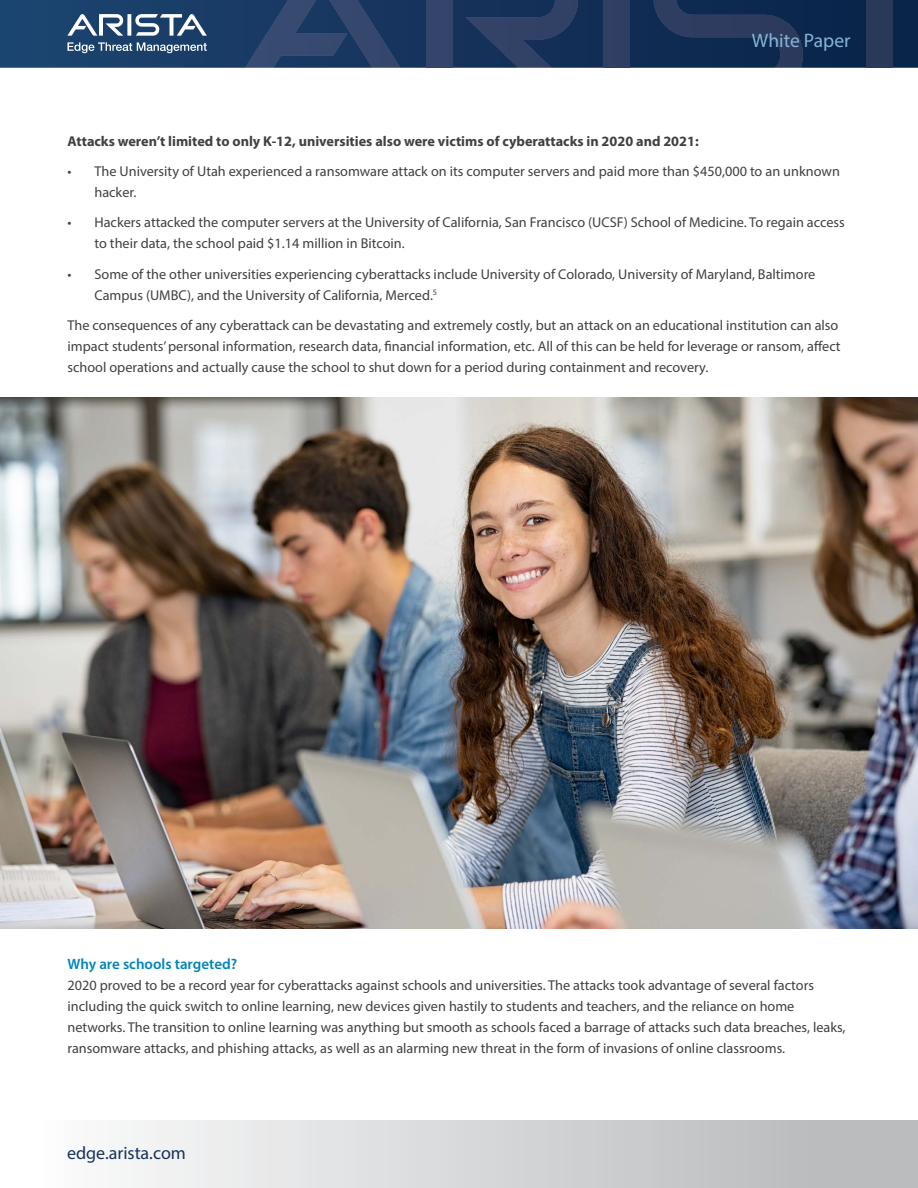
<style>
.page{position:relative;width:918px;height:1188px;background:#fff}
.page>*{position:absolute;margin:0;border:0;box-sizing:border-box;transform-origin:0 0}
.t1{font:19.5px "Myriad Pro";color:#86b4d6}
.t2{font:18px "Myriad Pro";color:#16325c}
.t3{font:600 15px "Myriad Pro";color:#0085b8}
.t4{font:14.25px/21px "Myriad Pro";color:#414042}
.t5{font:700 14.25px "Myriad Pro";color:#414042}
</style>
<div class="page">
<svg style="left:0;top:0;width:918px;height:68px;background:#15365e"></svg>
<div style="left:426px;top:0;width:26px;height:68px;background:#34446a"></div>
<svg style="left:465px;top:0;width:113px;height:68px;background:#22385f"></svg>
<svg style="left:245px;top:0;width:155px;height:68px;background:#274068"></svg>
<div style="left:604px;top:0;width:26px;height:68px;background:#2f3f63"></div>
<svg style="left:654px;top:0;width:149px;height:68px;background:#1a3156"></svg>
<div style="left:867px;top:0;width:26px;height:68px;background:#2a385a"></div>
<svg style="left:67px;top:14px;width:140px;height:22px"></svg>
<svg style="left:67px;top:42px;width:140px;height:11px;background:#5c7795"></svg>
<div style="left:0;top:1120px;width:918px;height:68px;background:linear-gradient(to right,#fff,#b3b5b7)"></div>
<img style="left:0;top:397px;width:918px;height:532px">
<h1 class="t1" style="left:752px;top:29px;width:100px">White Paper</h1>
<p class="t5" style="left:68px;top:132px;width:633px">Attacks weren’t limited to only K-12, universities also were victims of cyberattacks in 2020 and 2021:</p>
<p class="t4" style="left:95px;top:160px;width:747px;text-indent:-27px">• The University of Utah experienced a ransomware attack on its computer servers and paid more than $450,000 to an unknown hacker.</p>
<p class="t4" style="left:95px;top:212px;width:752px;text-indent:-27px">• Hackers attacked the computer servers at the University of California, San Francisco (UCSF) School of Medicine. To regain access to their data, the school paid $1.14 million in Bitcoin.</p>
<p class="t4" style="left:95px;top:263px;width:722px;text-indent:-27px">• Some of the other universities experiencing cyberattacks include University of Colorado, University of Maryland, Baltimore<br>Campus (UMBC), and the University of California, Merced.<sup>5</sup></p>
<p class="t4" style="left:68px;top:314px;width:775px">The consequences of any cyberattack can be devastating and extremely costly, but an attack on an educational institution can also impact students’ personal information, research data, financial information, etc. All of this can be held for leverage or ransom, affect school operations and actually cause the school to shut down for a period during containment and recovery.</p>
<p class="t3" style="left:68px;top:955px;width:171px">Why are schools targeted?</p>
<p class="t4" style="left:68px;top:975px;width:780px">2020 proved to be a record year for cyberattacks against schools and universities. The attacks took advantage of several factors including the quick switch to online learning, new devices given hastily to students and teachers, and the reliance on home networks. The transition to online learning was anything but smooth as schools faced a barrage of attacks such data breaches, leaks, ransomware attacks, and phishing attacks, as well as an alarming new threat in the form of invasions of online classrooms.</p>
<p class="t2" style="left:67px;top:1142px;width:120px">edge.arista.com</p>
</div>
